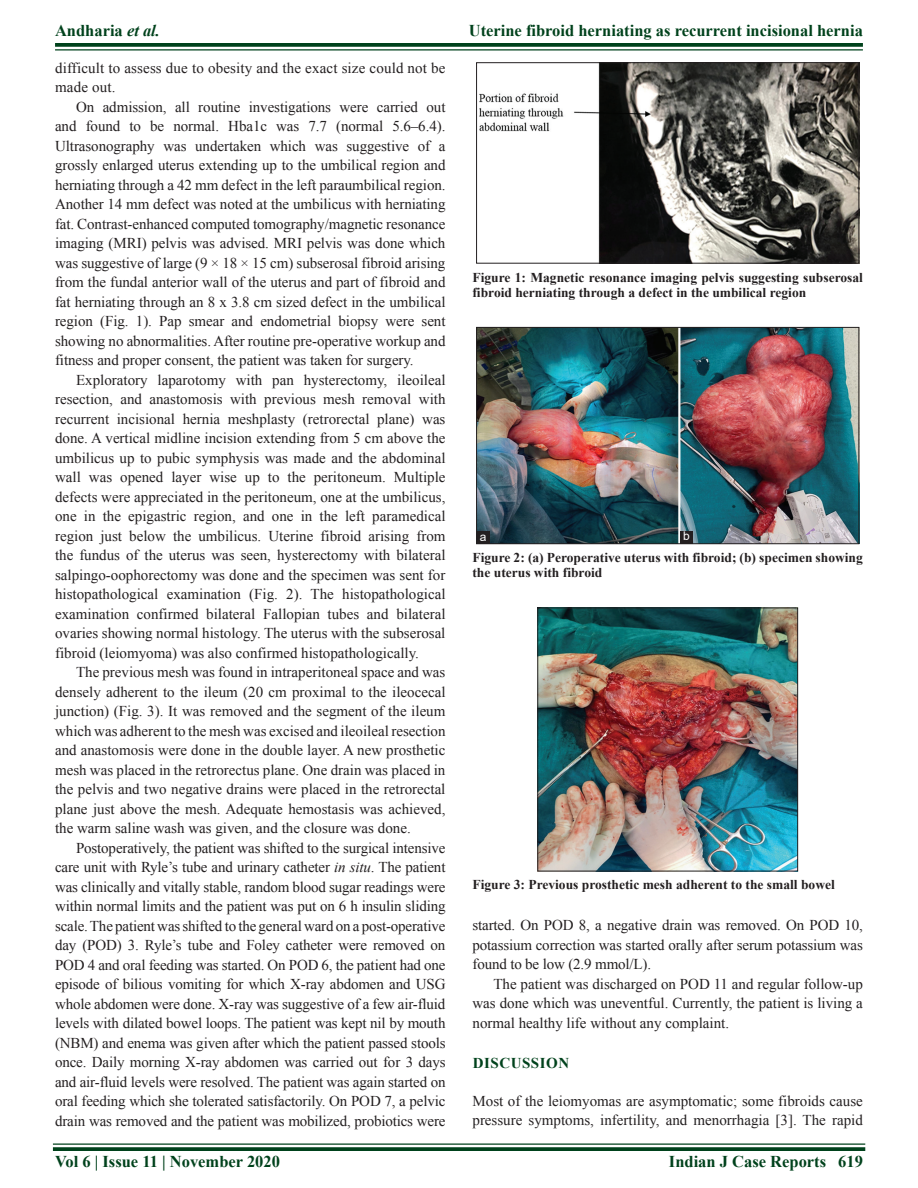
<style>
.page{position:relative;width:918px;height:1188px;background:#fff}
.page>*{position:absolute;margin:0;border:0;box-sizing:border-box;transform-origin:0 0}
.RF{font:700 16.5px "Times New Roman";color:#00421c}
.TX{font:15px/19.5px "Times New Roman";color:#231f20;text-align:justify}
.TXFL{font:15px/19.5px "Times New Roman";color:#231f20}
.t1{font:700 15px "Times New Roman";letter-spacing:.035em;color:#00421c}
.FGC{font:700 13.5px/15px "Times New Roman";color:#231f20}
.LABEL{font:12px "Arial";color:#fff}
.s1{font-style:italic}
</style>
<div class="page">
<svg style="left:55px;top:43px;width:808px;height:4px;background:#0f4d29"></svg>
<hr style="left:55px;top:49px;width:808px;height:2px;background:#00421c">
<hr style="left:53px;top:1143px;width:812px;height:2px;background:#00421c">
<svg style="left:53px;top:1147px;width:812px;height:4px;background:#0f4d29"></svg>
<img style="left:479px;top:65px;width:378px;height:196px">
<div style="left:476px;top:63px;width:383px;height:200px;border:1px solid #231f20"></div>
<img style="left:540px;top:610px;width:256px;height:259px">
<div style="left:538px;top:608px;width:260px;height:263px;border:1px solid #231f20"></div>
<img style="left:478px;top:329px;width:379px;height:213px">
<div style="left:476px;top:327px;width:383px;height:217px;border:1px solid #231f20"></div>
<div style="left:477px;top:531px;width:12px;height:13px;background:#231f20"></div>
<div style="left:680px;top:531px;width:13px;height:13px;background:#231f20"></div>
<p class="RF" style="left:55px;top:18px;width:106px">Andharia <span class="s1">et al.</span></p>
<p class="RF" style="left:469px;top:18px;width:396px">Uterine fibroid herniating as recurrent incisional hernia</p>
<p class="TX" style="left:55px;top:58px;width:392px">difficult to assess due to obesity and the exact size could not be made out.</p>
<p class="TX" style="left:55px;top:97px;width:392px;text-indent:21px">On admission, all routine investigations were carried out and found to be normal. Hba1c was 7.7 (normal 5.6–6.4).<br>Ultrasonography was undertaken which was suggestive of a grossly enlarged uterus extending up to the umbilical region and herniating through a 42 mm defect in the left paraumbilical region.<br>Another 14 mm defect was noted at the umbilicus with herniating fat. Contrast-enhanced computed tomography/magnetic resonance imaging (MRI) pelvis was advised. MRI pelvis was done which was suggestive of large (9 × 18 × 15 cm) subserosal fibroid arising from the fundal anterior wall of the uterus and part of fibroid and fat herniating through an 8 x 3.8 cm sized defect in the umbilical region (Fig. 1). Pap smear and endometrial biopsy were sent showing no abnormalities. After routine pre-operative workup and fitness and proper consent, the patient was taken for surgery.</p>
<p class="TX" style="left:55px;top:370px;width:392px;text-indent:21px">Exploratory laparotomy with pan hysterectomy, ileoileal resection, and anastomosis with previous mesh removal with recurrent incisional hernia meshplasty (retrorectal plane) was done. A vertical midline incision extending from 5 cm above the umbilicus up to pubic symphysis was made and the abdominal wall was opened layer wise up to the peritoneum. Multiple defects were appreciated in the peritoneum, one at the umbilicus, one in the epigastric region, and one in the left paramedical region just below the umbilicus. Uterine fibroid arising from the fundus of the uterus was seen, hysterectomy with bilateral salpingo-oophorectomy was done and the specimen was sent for histopathological examination (Fig. 2). The histopathological examination confirmed bilateral Fallopian tubes and bilateral ovaries showing normal histology. The uterus with the subserosal fibroid (leiomyoma) was also confirmed histopathologically.</p>
<p class="TX" style="left:55px;top:662px;width:392px;text-indent:21px">The previous mesh was found in intraperitoneal space and was densely adherent to the ileum (20 cm proximal to the ileocecal junction) (Fig. 3). It was removed and the segment of the ileum which was adherent to the mesh was excised and ileoileal resection and anastomosis were done in the double layer. A new prosthetic mesh was placed in the retrorectus plane. One drain was placed in the pelvis and two negative drains were placed in the retrorectal plane just above the mesh. Adequate hemostasis was achieved, the warm saline wash was given, and the closure was done.</p>
<p class="TX" style="left:55px;top:838px;width:392px;text-indent:21px">Postoperatively, the patient was shifted to the surgical intensive care unit with Ryle’s tube and urinary catheter <span class="s1">in situ</span>. The patient was clinically and vitally stable, random blood sugar readings were within normal limits and the patient was put on 6 h insulin sliding scale. The patient was shifted to the general ward on a post-operative day (POD) 3. Ryle’s tube and Foley catheter were removed on POD 4 and oral feeding was started. On POD 6, the patient had one episode of bilious vomiting for which X-ray abdomen and USG whole abdomen were done. X-ray was suggestive of a few air-fluid levels with dilated bowel loops. The patient was kept nil by mouth (NBM) and enema was given after which the patient passed stools once. Daily morning X-ray abdomen was carried out for 3 days and air-fluid levels were resolved. The patient was again started on oral feeding which she tolerated satisfactorily. On POD 7, a pelvic drain was removed and the patient was mobilized, probiotics were</p>
<p class="FGC" style="left:472px;top:269px;width:392px">Figure 1: Magnetic resonance imaging pelvis suggesting subserosal fibroid herniating through a defect in the umbilical region</p>
<p class="LABEL" style="left:480px;top:528px;width:8px">a</p>
<p class="LABEL" style="left:683px;top:528px;width:8px">b</p>
<p class="FGC" style="left:472px;top:550px;width:392px">Figure 2: (a) Peroperative uterus with fibroid; (b) specimen showing the uterus with fibroid</p>
<p class="FGC" style="left:472px;top:877px;width:364px">Figure 3: Previous prosthetic mesh adherent to the small bowel</p>
<p class="TX" style="left:472px;top:915px;width:392px">started. On POD 8, a negative drain was removed. On POD 10, potassium correction was started orally after serum potassium was found to be low (2.9 mmol/L).</p>
<p class="TX" style="left:472px;top:974px;width:392px;text-indent:21px">The patient was discharged on POD 11 and regular follow-up was done which was uneventful. Currently, the patient is living a normal healthy life without any complaint.</p>
<h1 class="t1" style="left:473px;top:1053px;width:98px">DISCUSSION</h1>
<p class="TXFL" style="left:472px;top:1091px;width:392px">Most of the leiomyomas are asymptomatic; some fibroids cause pressure symptoms, infertility, and menorrhagia [3]. The rapid</p>
<p class="RF" style="left:55px;top:1150px;width:226px">Vol 6 | Issue 11 | November 2020</p>
<p class="RF" style="left:669px;top:1150px;width:195px">Indian J Case Reports 619</p>
</div>
